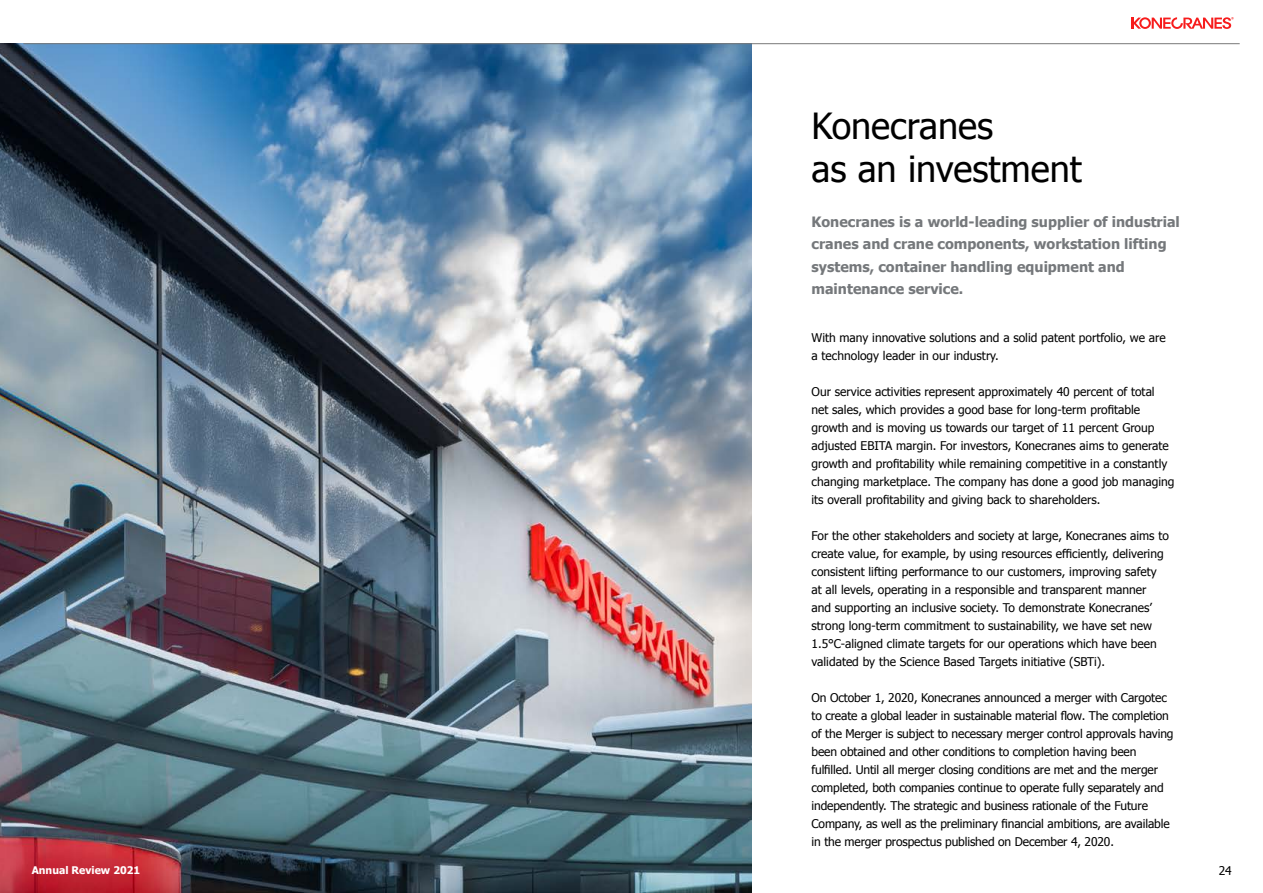
<style>
.page{position:relative;width:1263px;height:893px;background:#fff}
.page>*{position:absolute;margin:0;border:0;box-sizing:border-box;transform-origin:0 0}
.t1{font:36px/43.2px "Tahoma";color:#000}
.t2{font:700 14.25px/22.5px "Tahoma";color:#75787b}
.t3{font:12px/18px "Tahoma";color:#000}
.t4{font:700 10.5px "Tahoma";color:#fff}
</style>
<div class="page">
<svg style="left:1131px;top:17px;width:103px;height:12px"></svg>
<img style="left:0;top:44px;width:751px;height:849px">
<hr style="left:23px;top:43px;width:1217px;height:1px;background:#787878">
<p class="t4" style="left:32px;top:863px;width:110px">Annual Review 2021</p>
<h1 class="t1" style="left:811px;top:103px;width:272px">Konecranes<br>as an investment</h1>
<p class="t2" style="left:811px;top:210px;width:370px">Konecranes is a world-leading supplier of industrial cranes and crane components, workstation lifting systems, container handling equipment and maintenance service.</p>
<p class="t3" style="left:811px;top:328px;width:356px">With many innovative solutions and a solid patent portfolio, we are a technology leader in our industry.</p>
<p class="t3" style="left:811px;top:382px;width:364px">Our service activities represent approximately 40 percent of total net sales, which provides a good base for long-term profitable growth and is moving us towards our target of 11 percent Group adjusted EBITA margin. For investors, Konecranes aims to generate growth and profitability while remaining competitive in a constantly changing marketplace. The company has done a good job managing its overall profitability and giving back to shareholders.</p>
<p class="t3" style="left:811px;top:526px;width:359px">For the other stakeholders and society at large, Konecranes aims to create value, for example, by using resources efficiently, delivering consistent lifting performance to our customers, improving safety at all levels, operating in a responsible and transparent manner and supporting an inclusive society. To demonstrate Konecranes’ strong long-term commitment to sustainability, we have set new 1.5°C-aligned climate targets for our operations which have been validated by the Science Based Targets initiative (SBTi).</p>
<p class="t3" style="left:811px;top:688px;width:364px">On October 1, 2020, Konecranes announced a merger with Cargotec to create a global leader in sustainable material flow. The completion of the Merger is subject to necessary merger control approvals having been obtained and other conditions to completion having been fulfilled. Until all merger closing conditions are met and the merger completed, both companies continue to operate fully separately and independently. The strategic and business rationale of the Future Company, as well as the preliminary financial ambitions, are available in the merger prospectus published on December 4, 2020.</p>
<p class="t3" style="left:1219px;top:861px;width:15px">24</p>
</div>
